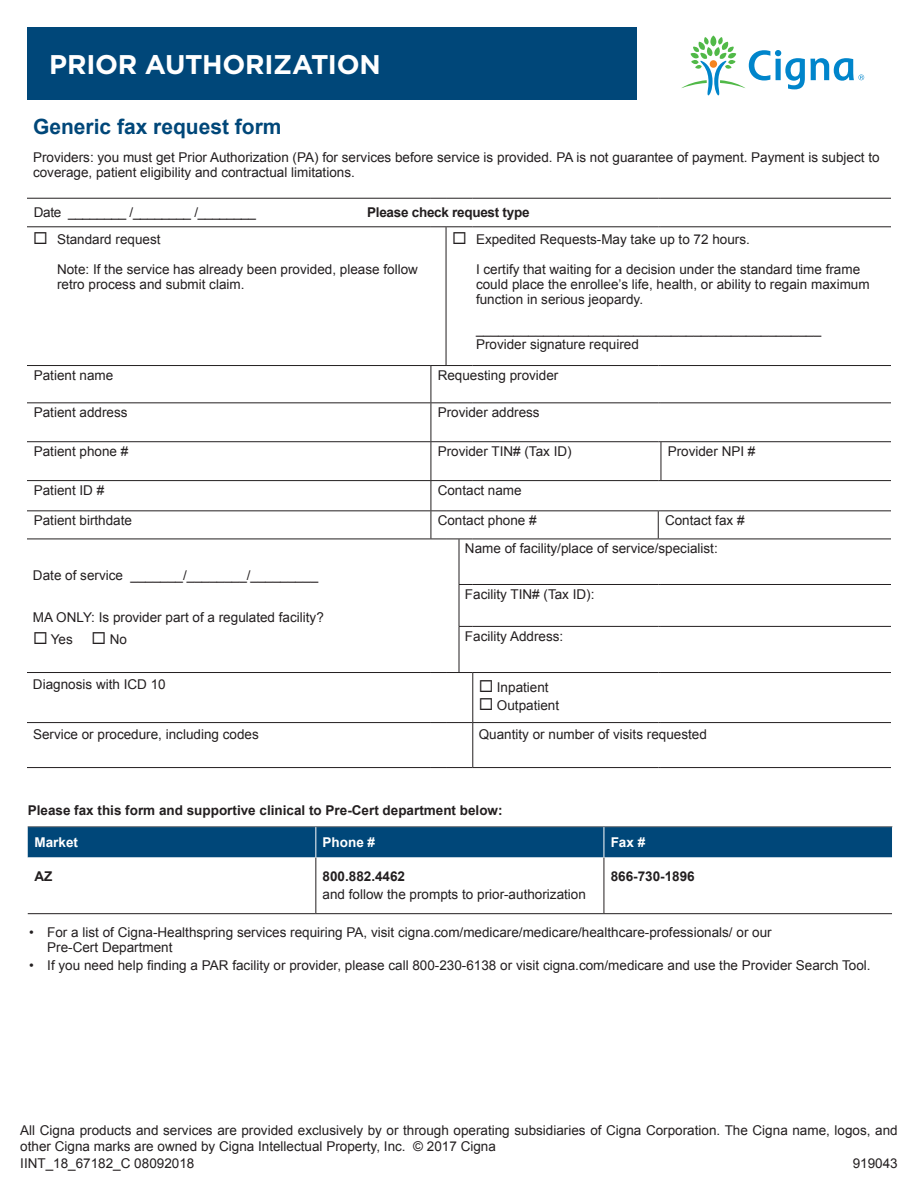
<style>
.page{position:relative;width:918px;height:1188px;background:#fff}
.page>*{position:absolute;margin:0;border:0;box-sizing:border-box;transform-origin:0 0}
.t1{font:700 27px "Gotham";letter-spacing:-.01em;color:#fff}
.t2{font:700 21px "Arial";color:#004779}
.t3{font:13.5px/15px "Arial";color:#231f20}
.t4{font:700 13.5px "Arial";color:#231f20}
.t5{font:700 13.5px "Arial";letter-spacing:-.02em;color:#231f20}
.t6{font:700 13.5px "Arial";color:#fff}
</style>
<div class="page">
<div style="left:27px;top:27px;width:609px;height:73px;background:#004779"></div>
<hr style="left:27px;top:198px;width:404px;height:1px;background:#231f20">
<svg style="left:431px;top:198px;width:42px;height:1px"></svg>
<hr style="left:473px;top:198px;width:185px;height:1px;background:#231f20">
<hr style="left:661px;top:198px;width:230px;height:1px;background:#231f20">
<hr style="left:27px;top:226px;width:404px;height:1px;background:#231f20">
<hr style="left:446px;top:227px;width:1px;height:138px;background:#231f20">
<svg style="left:431px;top:226px;width:42px;height:1px"></svg>
<hr style="left:473px;top:226px;width:185px;height:1px;background:#231f20">
<hr style="left:661px;top:226px;width:230px;height:1px;background:#231f20">
<hr style="left:27px;top:365px;width:404px;height:1px;background:#231f20">
<hr style="left:431px;top:366px;width:1px;height:36px;background:#231f20">
<svg style="left:431px;top:365px;width:42px;height:1px"></svg>
<hr style="left:473px;top:365px;width:185px;height:1px;background:#231f20">
<hr style="left:661px;top:365px;width:230px;height:1px;background:#231f20">
<hr style="left:27px;top:402px;width:404px;height:1px;background:#231f20">
<hr style="left:27px;top:441px;width:404px;height:1px;background:#231f20">
<hr style="left:27px;top:480px;width:404px;height:1px;background:#231f20">
<hr style="left:27px;top:510px;width:404px;height:1px;background:#231f20">
<hr style="left:473px;top:510px;width:185px;height:1px;background:#231f20">
<hr style="left:661px;top:510px;width:230px;height:1px;background:#231f20">
<hr style="left:473px;top:539px;width:185px;height:1px;background:#231f20">
<svg style="left:658px;top:510px;width:3px;height:30px"></svg>
<hr style="left:661px;top:539px;width:230px;height:1px;background:#231f20">
<svg style="left:459px;top:584px;width:14px;height:1px"></svg>
<hr style="left:473px;top:584px;width:185px;height:1px;background:#231f20">
<hr style="left:661px;top:584px;width:230px;height:1px;background:#231f20">
<svg style="left:459px;top:626px;width:14px;height:1px"></svg>
<hr style="left:473px;top:626px;width:185px;height:1px;background:#231f20">
<hr style="left:661px;top:626px;width:230px;height:1px;background:#231f20">
<hr style="left:473px;top:672px;width:185px;height:1px;background:#231f20">
<hr style="left:472px;top:673px;width:1px;height:49px;background:#231f20">
<hr style="left:661px;top:672px;width:230px;height:1px;background:#231f20">
<hr style="left:27px;top:722px;width:404px;height:1px;background:#231f20">
<svg style="left:431px;top:722px;width:42px;height:1px"></svg>
<hr style="left:473px;top:722px;width:185px;height:1px;background:#231f20">
<hr style="left:472px;top:723px;width:1px;height:44px;background:#231f20">
<hr style="left:661px;top:722px;width:230px;height:1px;background:#231f20">
<hr style="left:27px;top:767px;width:404px;height:1px;background:#231f20">
<svg style="left:431px;top:767px;width:42px;height:1px"></svg>
<hr style="left:473px;top:767px;width:185px;height:1px;background:#231f20">
<hr style="left:661px;top:767px;width:230px;height:1px;background:#231f20">
<hr style="left:431px;top:442px;width:1px;height:38px;background:#231f20">
<hr style="left:473px;top:480px;width:185px;height:1px;background:#231f20">
<hr style="left:431px;top:403px;width:1px;height:38px;background:#231f20">
<svg style="left:431px;top:402px;width:42px;height:1px"></svg>
<hr style="left:473px;top:402px;width:185px;height:1px;background:#231f20">
<hr style="left:661px;top:402px;width:230px;height:1px;background:#231f20">
<svg style="left:431px;top:441px;width:42px;height:1px"></svg>
<hr style="left:473px;top:441px;width:185px;height:1px;background:#231f20">
<hr style="left:661px;top:441px;width:230px;height:1px;background:#231f20">
<hr style="left:661px;top:442px;width:1px;height:38px;background:#231f20">
<hr style="left:661px;top:480px;width:230px;height:1px;background:#231f20">
<hr style="left:27px;top:539px;width:404px;height:1px;background:#231f20">
<svg style="left:431px;top:480px;width:42px;height:60px"></svg>
<hr style="left:459px;top:539px;width:1px;height:45px;background:#231f20">
<hr style="left:459px;top:585px;width:1px;height:41px;background:#231f20">
<hr style="left:459px;top:627px;width:1px;height:45px;background:#231f20">
<hr style="left:27px;top:672px;width:404px;height:1px;background:#231f20">
<svg style="left:431px;top:672px;width:42px;height:1px"></svg>
<div style="left:28px;top:827px;width:864px;height:31px;background:#004779"></div>
<svg style="left:28px;top:858px;width:864px;height:57px"></svg>
<hr style="left:28px;top:826px;width:288px;height:1px;background:#6c6d70">
<hr style="left:316px;top:826px;width:288px;height:1px;background:#6c6d70">
<hr style="left:604px;top:826px;width:288px;height:1px;background:#6c6d70">
<hr style="left:315px;top:858px;width:1px;height:55px;background:#231f20">
<hr style="left:604px;top:858px;width:1px;height:55px;background:#231f20">
<hr style="left:28px;top:913px;width:288px;height:1px;background:#231f20">
<hr style="left:316px;top:913px;width:288px;height:1px;background:#231f20">
<hr style="left:604px;top:913px;width:288px;height:1px;background:#231f20">
<hr style="left:315px;top:827px;width:1px;height:31px;background:#fff">
<hr style="left:604px;top:827px;width:1px;height:31px;background:#fff">
<svg style="left:681px;top:36px;width:183px;height:59px"></svg>
<h1 class="t1" style="left:49px;top:47px;width:333px">PRIOR AUTHORIZATION</h1>
<h2 class="t2" style="left:33px;top:112px;width:250px">Generic fax request form</h2>
<p class="t3" style="left:33px;top:150px;width:848px">Providers: you must get Prior Authorization (PA) for services before service is provided. PA is not guarantee of payment. Payment is subject to coverage, patient eligibility and contractual limitations.</p>
<p class="t3" style="left:34px;top:205px;width:224px">Date ________ /________ /________</p>
<p class="t5" style="left:367px;top:204px;width:164px">Please check request type</p>
<p class="t3" style="left:33px;top:232px;width:129px">◻ Standard request</p>
<p class="t3" style="left:57px;top:262px;width:362px">Note: If the service has already been provided, please follow retro process and submit claim.</p>
<p class="t3" style="left:452px;top:232px;width:299px">◻ Expedited Requests-May take up to 72 hours.</p>
<p class="t3" style="left:476px;top:262px;width:395px">I certify that waiting for a decision under the standard time frame could place the enrollee’s life, health, or ability to regain maximum function in serious jeopardy.</p>
<p class="t3" style="left:476px;top:322px;width:347px">______________________________________________<br>Provider signature required</p>
<p class="t3" style="left:34px;top:368px;width:81px">Patient name</p>
<p class="t3" style="left:438px;top:368px;width:122px">Requesting provider</p>
<p class="t3" style="left:34px;top:405px;width:95px">Patient address</p>
<p class="t3" style="left:438px;top:405px;width:104px">Provider address</p>
<p class="t3" style="left:34px;top:444px;width:96px">Patient phone #</p>
<p class="t3" style="left:438px;top:444px;width:136px">Provider TIN# (Tax ID)</p>
<p class="t3" style="left:668px;top:444px;width:89px">Provider NPI #</p>
<p class="t3" style="left:34px;top:483px;width:72px">Patient ID #</p>
<p class="t3" style="left:438px;top:483px;width:86px">Contact name</p>
<p class="t3" style="left:34px;top:513px;width:100px">Patient birthdate</p>
<p class="t3" style="left:438px;top:513px;width:101px">Contact phone #</p>
<p class="t3" style="left:665px;top:513px;width:81px">Contact fax #</p>
<p class="t3" style="left:33px;top:568px;width:287px">Date of service _______/________/_________</p>
<p class="t3" style="left:33px;top:610px;width:292px">MA ONLY: Is provider part of a regulated facility?</p>
<p class="t3" style="left:465px;top:541px;width:254px">Name of facility/place of service/specialist:</p>
<p class="t3" style="left:465px;top:587px;width:131px">Facility TIN# (Tax ID):</p>
<p class="t3" style="left:33px;top:632px;width:96px">◻ Yes ◻ No</p>
<p class="t3" style="left:465px;top:629px;width:100px">Facility Address:</p>
<p class="t3" style="left:33px;top:677px;width:134px">Diagnosis with ICD 10</p>
<p class="t3" style="left:479px;top:680px;width:71px">◻ Inpatient</p>
<p class="t3" style="left:479px;top:698px;width:82px">◻ Outpatient</p>
<p class="t3" style="left:33px;top:727px;width:227px">Service or procedure, including codes</p>
<p class="t3" style="left:479px;top:727px;width:230px">Quantity or number of visits requested</p>
<p class="t4" style="left:28px;top:801px;width:476px">Please fax this form and supportive clinical to Pre-Cert department below:</p>
<p class="t6" style="left:34px;top:833px;width:45px">Market</p>
<p class="t6" style="left:323px;top:833px;width:54px">Phone #</p>
<p class="t6" style="left:611px;top:833px;width:36px">Fax #</p>
<p class="t4" style="left:34px;top:867px;width:19px">AZ</p>
<p class="t4" style="left:323px;top:867px;width:84px">800.882.4462</p>
<p class="t3" style="left:323px;top:887px;width:265px">and follow the prompts to prior-authorization</p>
<p class="t4" style="left:611px;top:867px;width:86px">866-730-1896</p>
<p class="t3" style="left:47px;top:925px;width:726px;text-indent:-18px">• For a list of Cigna-Healthspring services requiring PA, visit cigna.com/medicare/medicare/healthcare-professionals/ or our<br>Pre-Cert Department</p>
<p class="t3" style="left:29px;top:958px;width:843px">• If you need help finding a PAR facility or provider, please call 800-230-6138 or visit cigna.com/medicare and use the Provider Search Tool.</p>
<p class="t3" style="left:20px;top:1122px;width:879px;line-height:16.5px">All Cigna products and services are provided exclusively by or through operating subsidiaries of Cigna Corporation. The Cigna name, logos, and other Cigna marks are owned by Cigna Intellectual Property, Inc. © 2017 Cigna<br>IINT_18_67182_C 08092018</p>
<p class="t3" style="left:853px;top:1156px;width:47px">919043</p>
</div>
